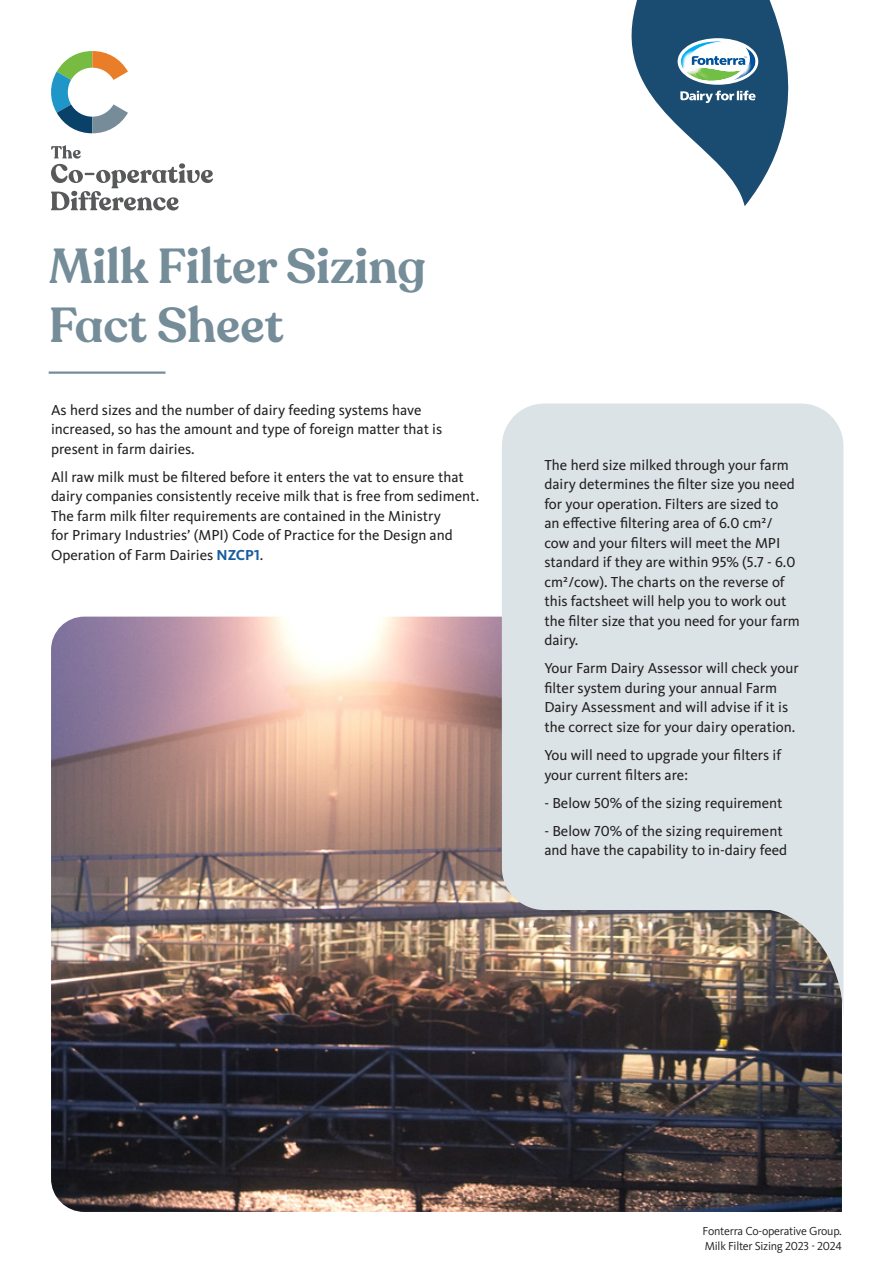
<style>
.page{position:relative;width:893px;height:1263px;background:#fff}
.page>*{position:absolute;margin:0;border:0;box-sizing:border-box;transform-origin:0 0}
.t1{font:600 48.6px/58.3px "Recoleta Alt";color:#758c99}
.SB__Case_Study_-_Bod{font:15px/19.5px "Kievit Pro";color:#231f20}
.t2{font:12px/15px "Kievit Pro";letter-spacing:-.02em;color:#231f20}
.s1{font-weight:700;color:#175d9e}
</style>
<div class="page">
<hr style="left:49px;top:371px;width:116px;height:3px;background:#758c99">
<img style="left:51px;top:617px;width:791px;height:595px">
<svg style="left:51px;top:51px;width:77px;height:82px"></svg>
<svg style="left:51px;top:145px;width:162px;height:65px"></svg>
<div style="left:502px;top:403px;width:341px;height:507px;background:#dbe3e7"></div>
<svg style="left:632px;top:0;width:156px;height:206px"></svg>
<svg style="left:756px;top:908px;width:87px;height:112px;background:#75706e"></svg>
<p class="t1" style="left:49px;top:239px;width:379px">Milk Filter Sizing<br>Fact Sheet</p>
<p class="SB__Case_Study_-_Bod" style="left:51px;top:400px;width:393px">As herd sizes and the number of dairy feeding systems have increased, so has the amount and type of foreign matter that is present in farm dairies.</p>
<p class="SB__Case_Study_-_Bod" style="left:51px;top:467px;width:430px">All raw milk must be filtered before it enters the vat to ensure that dairy companies consistently receive milk that is free from sediment.<br>The farm milk filter requirements are contained in the Ministry<br>for Primary Industries’ (MPI) Code of Practice for the Design and Operation of Farm Dairies <span class="s1">NZCP1</span>.</p>
<p class="SB__Case_Study_-_Bod" style="left:544px;top:455px;width:257px">The herd size milked through your farm dairy determines the filter size you need for your operation. Filters are sized to<br>an effective filtering area of 6.0 cm²/ cow and your filters will meet the MPI standard if they are within 95% (5.7 - 6.0 cm²/cow). The charts on the reverse of this factsheet will help you to work out the filter size that you need for your farm dairy.</p>
<p class="SB__Case_Study_-_Bod" style="left:544px;top:659px;width:256px">Your Farm Dairy Assessor will check your filter system during your annual Farm Dairy Assessment and will advise if it is the correct size for your dairy operation.</p>
<p class="SB__Case_Study_-_Bod" style="left:544px;top:745px;width:238px">You will need to upgrade your filters if your current filters are:</p>
<p class="SB__Case_Study_-_Bod" style="left:544px;top:793px;width:240px">- Below 50% of the sizing requirement</p>
<p class="SB__Case_Study_-_Bod" style="left:544px;top:821px;width:244px">- Below 70% of the sizing requirement and have the capability to in-dairy feed</p>
<p class="t2" style="left:703px;top:1223px;width:141px">Fonterra Co-operative Group.<br>Milk Filter Sizing 2023 - 2024</p>
</div>
